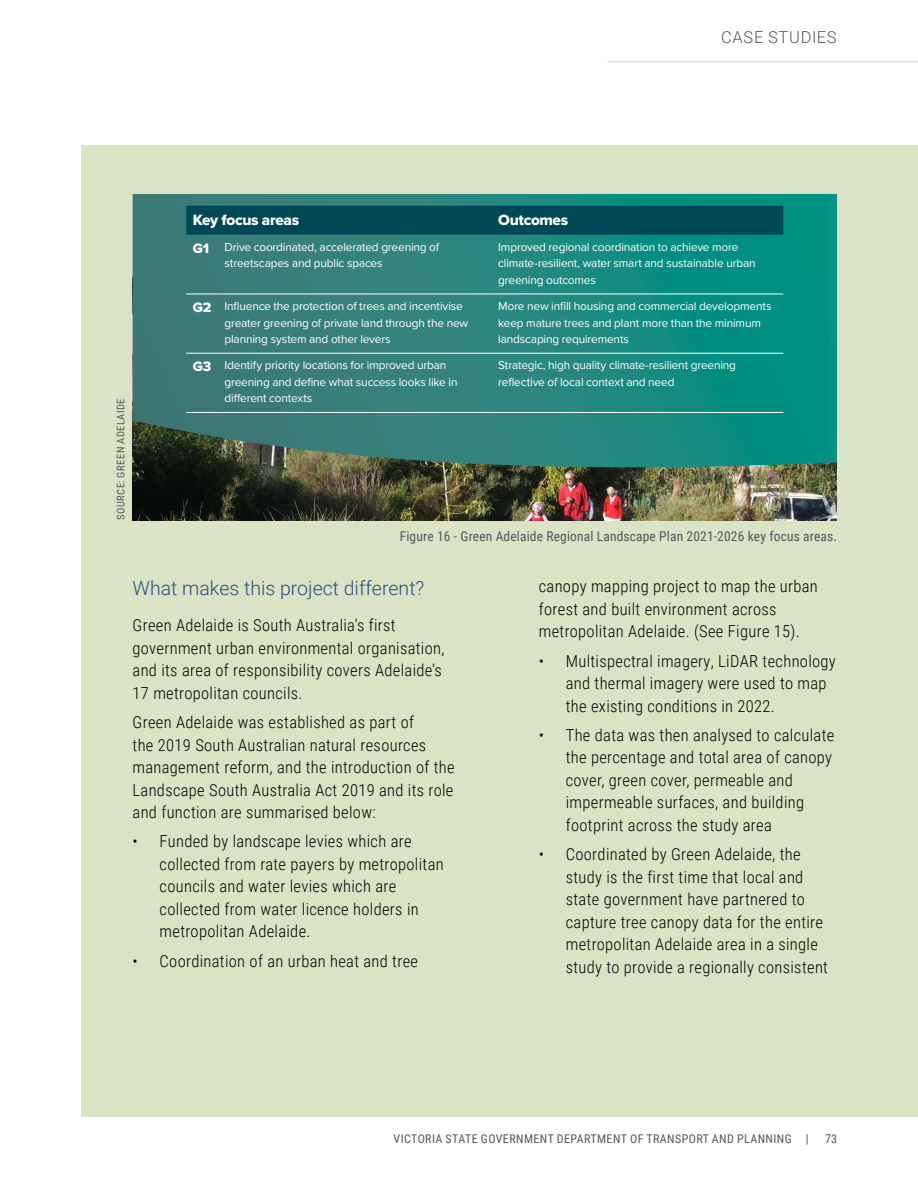
<style>
.page{position:relative;width:918px;height:1188px;background:#fff}
.page>*{position:absolute;margin:0;border:0;box-sizing:border-box;transform-origin:0 0}
.t1{font:300 19.5px "Roboto";color:#2d4e80}
.t2{font:300 16.5px/22.5px "Roboto Condensed";letter-spacing:.02em;color:#000}
.t3{font:300 16.5px "Roboto";letter-spacing:.04em;color:#545758}
.t4{font:15.45px "Proxima Nova Extrabld";letter-spacing:-.02em;color:#fff}
.t5{font:13.5px "Roboto Condensed";letter-spacing:.01em;color:#545758}
.t6{font:12px "Roboto Condensed";letter-spacing:.035em;color:#545758}
.t7{font:11.85px/16.5px "Proxima Nova";letter-spacing:-.015em;color:#fff}
.t8{font:10.5px "Roboto Condensed";letter-spacing:.045em;color:#545758}
.s1{font-family:"Proxima Nova Extrabld";font-size:14.25px}
</style>
<div class="page">
<div style="left:81px;top:146px;width:837px;height:972px;background:#dbe3c5"></div>
<hr style="left:608px;top:61px;width:310px;height:1px;background:#dddcdd">
<img style="left:133px;top:472px;width:698px;height:48px">
<svg style="left:133px;top:194px;width:698px;height:278px;background:#268179"></svg>
<svg style="left:831px;top:194px;width:6px;height:326px;background:#168b7d"></svg>
<div style="left:186px;top:206px;width:597px;height:29px;background:#014856"></div>
<hr style="left:186px;top:294px;width:32px;height:1px;background:#fff">
<hr style="left:218px;top:294px;width:274px;height:1px;background:#fff">
<hr style="left:492px;top:294px;width:291px;height:1px;background:#fff">
<hr style="left:186px;top:353px;width:32px;height:1px;background:#fff">
<hr style="left:218px;top:353px;width:274px;height:1px;background:#fff">
<hr style="left:492px;top:353px;width:291px;height:1px;background:#fff">
<hr style="left:186px;top:412px;width:32px;height:1px;background:#fff">
<hr style="left:218px;top:412px;width:274px;height:1px;background:#fff">
<hr style="left:492px;top:412px;width:291px;height:1px;background:#fff">
<p class="t3" style="left:721px;top:26px;width:117px">CASE STUDIES</p>
<p class="t8" style="left:113px;top:520px;width:123px;rotate:-90deg">SOURCE: GREEN ADELAIDE</p>
<p class="t4" style="left:193px;top:208px;width:108px">Key focus areas</p>
<p class="t4" style="left:498px;top:208px;width:71px">Outcomes</p>
<p class="t7" style="left:224px;top:238px;width:216px;text-indent:-32px"><span class="s1">G1</span> Drive coordinated, accelerated greening of streetscapes and public spaces</p>
<p class="t7" style="left:498px;top:238px;width:259px">Improved regional coordination to achieve more climate-resilient, water smart and sustainable urban greening outcomes</p>
<p class="t7" style="left:224px;top:297px;width:245px;text-indent:-32px"><span class="s1">G2</span> Influence the protection of trees and incentivise greater greening of private land through the new planning system and other levers</p>
<p class="t7" style="left:498px;top:297px;width:275px">More new infill housing and commercial developments keep mature trees and plant more than the minimum landscaping requirements</p>
<p class="t7" style="left:224px;top:357px;width:235px;text-indent:-32px"><span class="s1">G3</span> Identify priority locations for improved urban greening and define what success looks like in different contexts</p>
<p class="t7" style="left:498px;top:357px;width:239px">Strategic, high quality climate-resilient greening reflective of local context and need</p>
<p class="t5" style="left:400px;top:527px;width:439px">Figure 16 - Green Adelaide Regional Landscape Plan 2021-2026 key focus areas.</p>
<p class="t1" style="left:133px;top:575px;width:293px">What makes this project different?</p>
<p class="t2" style="left:133px;top:614px;width:314px">Green Adelaide is South Australia’s first government urban environmental organisation, and its area of responsibility covers Adelaide’s 17 metropolitan councils.</p>
<p class="t2" style="left:133px;top:710px;width:324px">Green Adelaide was established as part of<br>the 2019 South Australian natural resources management reform, and the introduction of the Landscape South Australia Act 2019 and its role and function are summarised below:</p>
<p class="t2" style="left:160px;top:830px;width:286px;text-indent:-27px">• Funded by landscape levies which are collected from rate payers by metropolitan councils and water levies which are collected from water licence holders in metropolitan Adelaide.</p>
<p class="t2" style="left:133px;top:949px;width:287px">• Coordination of an urban heat and tree</p>
<p class="t2" style="left:539px;top:575px;width:281px">canopy mapping project to map the urban forest and built environment across metropolitan Adelaide. (See Figure 15).</p>
<p class="t2" style="left:566px;top:649px;width:272px;text-indent:-27px">• Multispectral imagery, LiDAR technology and thermal imagery were used to map the existing conditions in 2022.</p>
<p class="t2" style="left:566px;top:723px;width:270px;text-indent:-27px">• The data was then analysed to calculate the percentage and total area of canopy cover, green cover, permeable and impermeable surfaces, and building footprint across the study area</p>
<p class="t2" style="left:566px;top:842px;width:264px;text-indent:-27px">• Coordinated by Green Adelaide, the study is the first time that local and state government have partnered to capture tree canopy data for the entire metropolitan Adelaide area in a single study to provide a regionally consistent</p>
<p class="t6" style="left:394px;top:1130px;width:417px">VICTORIA STATE GOVERNMENT DEPARTMENT OF TRANSPORT AND PLANNING |</p>
<p class="t6" style="left:825px;top:1130px;width:13px">73</p>
</div>
